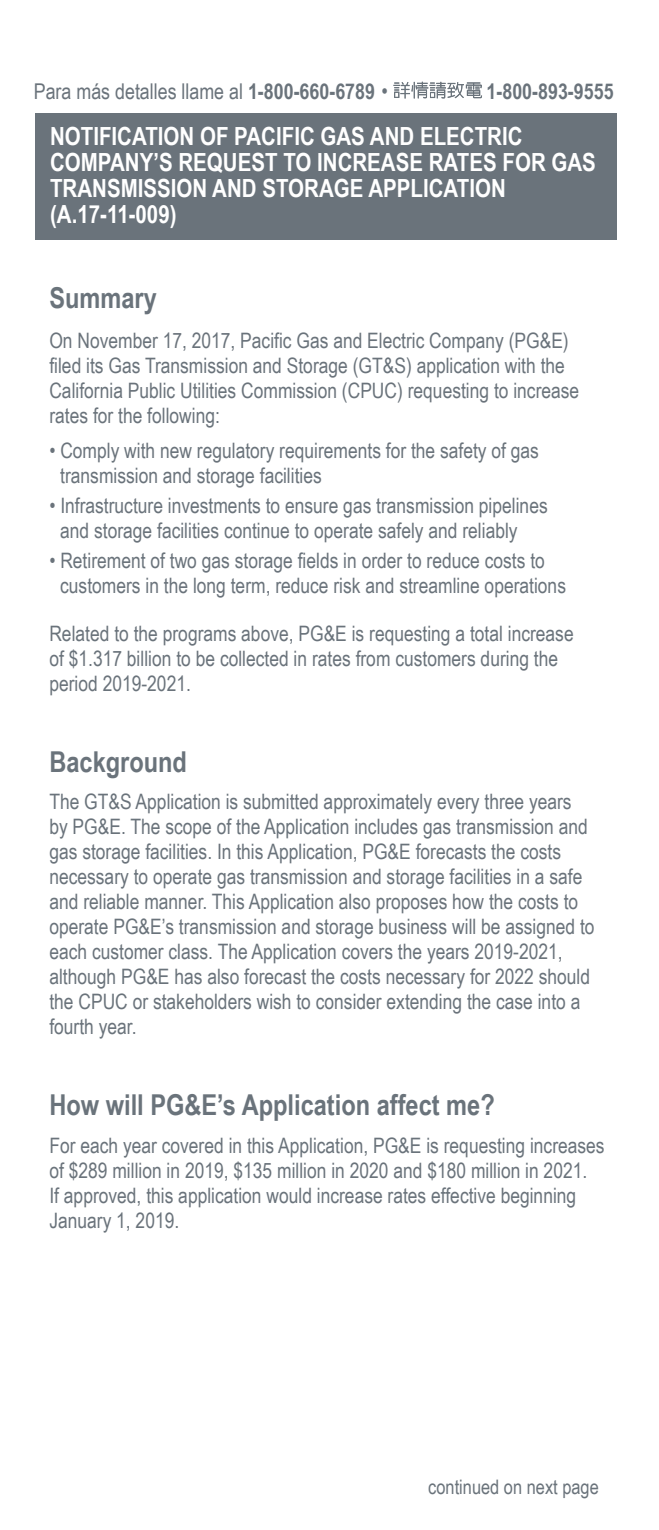
<style>
.page{position:relative;width:659px;height:1530px;background:#fff}
.page>*{position:absolute;margin:0;border:0;box-sizing:border-box;transform-origin:0 0}
.t1{font:700 28.75px "Arial Narrow";color:#6a737b}
.t2{font:700 25px/26px "Arial Narrow";color:#fff}
.t3{font:21.75px "Arial Narrow";color:#6a737b}
.t4{font:700 21.75px "Arial Narrow";color:#6a737b}
.t5{font:21.25px/25px "Arial Narrow";color:#6a737b}
.t6{font:20px "Arial Narrow";color:#6a737b}
.s1{font-weight:700}
.s2{font-size:22.25px}
</style>
<div class="page">
<div style="left:35px;top:113px;width:581px;height:127px;background:#6a737b"></div>
<svg style="left:393px;top:82px;width:89px;height:17px"></svg>
<p class="t3" style="left:34px;top:75px;width:355px">Para más detalles llame al <span class="s1">1-800-660-6789</span> <span class="s2">•</span></p>
<p class="t4" style="left:486px;top:75px;width:128px">1-800-893-9555</p>
<h1 class="t2" style="left:50px;top:122px;width:547px">NOTIFICATION OF PACIFIC GAS AND ELECTRIC COMPANY’S REQUEST TO INCREASE RATES FOR GAS TRANSMISSION AND STORAGE APPLICATION (A.17-11-009)</h1>
<h2 class="t1" style="left:49px;top:277px;width:109px">Summary</h2>
<p class="t5" style="left:49px;top:328px;width:531px">On November 17, 2017, Pacific Gas and Electric Company (PG&amp;E) filed its Gas Transmission and Storage (GT&amp;S) application with the California Public Utilities Commission (CPUC) requesting to increase rates for the following:</p>
<p class="t5" style="left:60px;top:438px;width:480px;text-indent:-11px">• Comply with new regulatory requirements for the safety of gas transmission and storage facilities</p>
<p class="t5" style="left:60px;top:493px;width:489px;text-indent:-11px">• Infrastructure investments to ensure gas transmission pipelines and storage facilities continue to operate safely and reliably</p>
<p class="t5" style="left:60px;top:548px;width:507px;text-indent:-11px">• Retirement of two gas storage fields in order to reduce costs to customers in the long term, reduce risk and streamline operations</p>
<p class="t5" style="left:49px;top:620px;width:526px">Related to the programs above, PG&amp;E is requesting a total increase of $1.317 billion to be collected in rates from customers during the period 2019-2021.</p>
<h2 class="t1" style="left:49px;top:740px;width:139px">Background</h2>
<p class="t5" style="left:49px;top:789px;width:546px">The GT&amp;S Application is submitted approximately every three years by PG&amp;E. The scope of the Application includes gas transmission and gas storage facilities. In this Application, PG&amp;E forecasts the costs necessary to operate gas transmission and storage facilities in a safe and reliable manner. This Application also proposes how the costs to operate PG&amp;E’s transmission and storage business will be assigned to each customer class. The Application covers the years 2019-2021, although PG&amp;E has also forecast the costs necessary for 2022 should the CPUC or stakeholders wish to consider extending the case into a fourth year.</p>
<h2 class="t1" style="left:49px;top:1083px;width:447px">How will PG&amp;E’s Application affect me?</h2>
<p class="t5" style="left:49px;top:1132px;width:556px">For each year covered in this Application, PG&amp;E is requesting increases of $289 million in 2019, $135 million in 2020 and $180 million in 2021.<br>If approved, this application would increase rates effective beginning January 1, 2019.</p>
<p class="t6" style="left:428px;top:1472px;width:172px">continued on next page</p>
</div>
